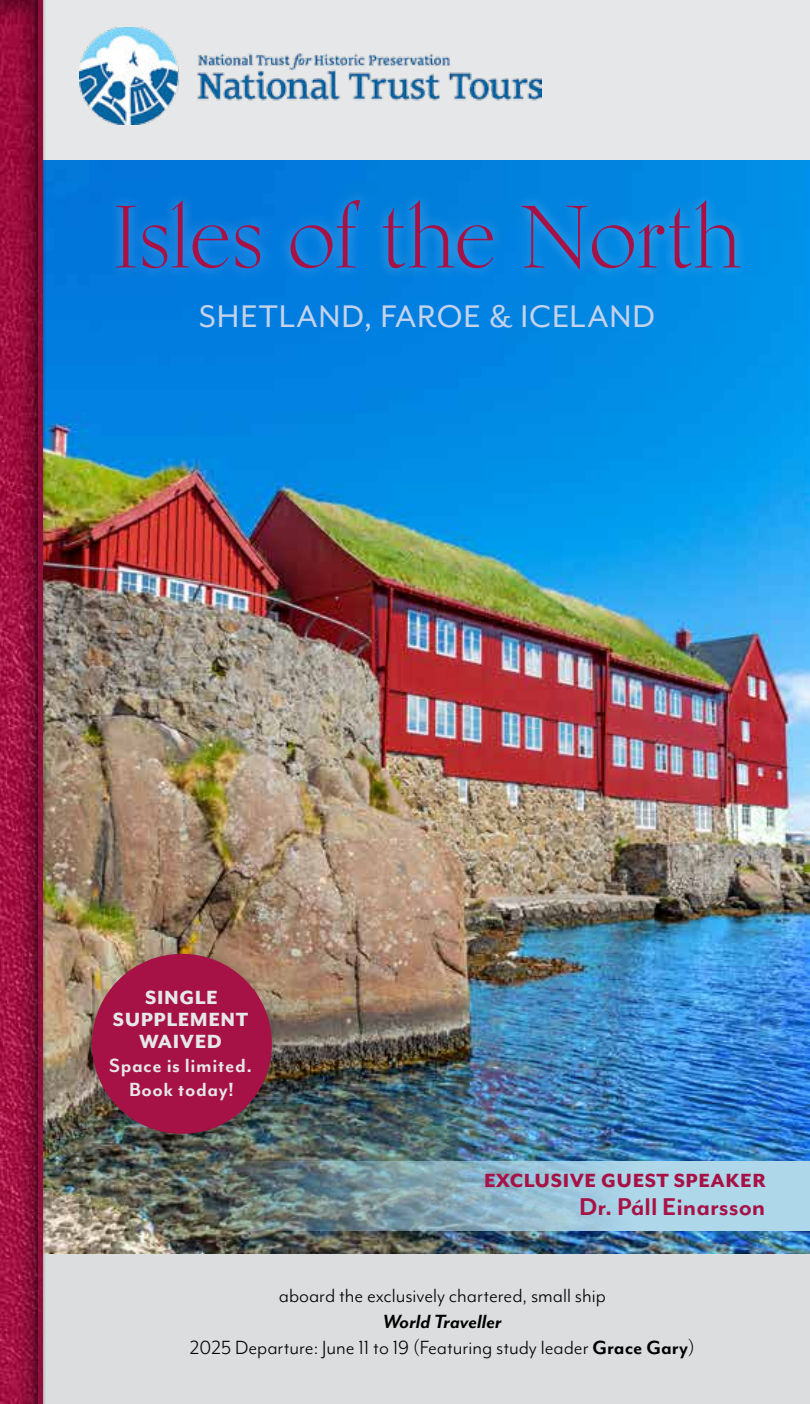
<style>
.page{position:relative;width:810px;height:1404px;background:#fff}
.page>*{position:absolute;margin:0;border:0;box-sizing:border-box;transform-origin:0 0}
.t1{font:88px "Kumlien Pro";letter-spacing:-.02em;color:#a71246}
.t2{font:36px "Mr Eaves San OT";letter-spacing:.025em;color:#c4d3eb}
.t3{font:700 28px "Mr Eaves Mod OT";color:#a71246}
.t4{font:22px/26px "Mr Eaves Mod OT";color:#000;text-align:center}
.t5{font:700 22px/24px "Mr Eaves Mod OT";letter-spacing:.025em;color:#e6e7e8;text-align:center}
.t6{font:800 22px/22px "Mr Eaves Mod OT";letter-spacing:.025em;color:#e6e7e8;text-align:center}
.t7{font:800 22px "Mr Eaves Mod OT";letter-spacing:.025em;color:#a71246}
.s1{font-weight:700;font-style:italic}
.s2{font-weight:700}
</style>
<div class="page">
<img style="left:47px;top:160px;width:763px;height:1094px">
<div style="left:1px;top:0;width:809px;height:160px;background:#e6e7e8"></div>
<div style="left:0;top:1254px;width:810px;height:150px;background:#dcddde"></div>
<svg style="left:0;top:0;width:33px;height:1404px;background:#a01141"></svg>
<div style="left:33px;top:0;width:14px;height:1404px;background:#000;opacity:.5"></div>
<hr style="left:38px;top:0;width:4px;height:1404px;background:#910e3c">
<img style="left:80px;top:27px;width:461px;height:98px">
<div style="left:72px;top:934px;width:220px;height:220px;background:#000;opacity:.19"></div>
<div style="left:92px;top:954px;width:180px;height:180px;background:#a71246;border-radius:50%"></div>
<div style="left:105px;top:187px;width:646px;height:93px;background:#fff;opacity:.35"></div>
<img style="left:182px;top:1161px;width:628px;height:70px">
<h1 class="t1" style="left:112px;top:186px;width:632px">Isles of the North</h1>
<h2 class="t2" style="left:199px;top:304px;width:458px">SHETLAND, FAROE &amp; ICELAND</h2>
<p class="t6" style="left:113px;top:988px;width:137px">SINGLE<br>SUPPLEMENT<br>WAIVED</p>
<p class="t5" style="left:109px;top:1054px;width:144px">Space is limited.<br>Book today!</p>
<p class="t7" style="left:484px;top:1172px;width:283px">EXCLUSIVE GUEST SPEAKER</p>
<p class="t3" style="left:579px;top:1192px;width:188px">Dr. Páll Einarsson</p>
<p class="t4" style="left:279px;top:1283px;width:329px">aboard the exclusively chartered, small ship</p>
<p class="t4" style="left:190px;top:1309px;width:507px"><span class="s1">World Traveller<br></span>2025 Departure: June 11 to 19 (Featuring study leader <span class="s2">Grace Gary</span>)</p>
</div>
